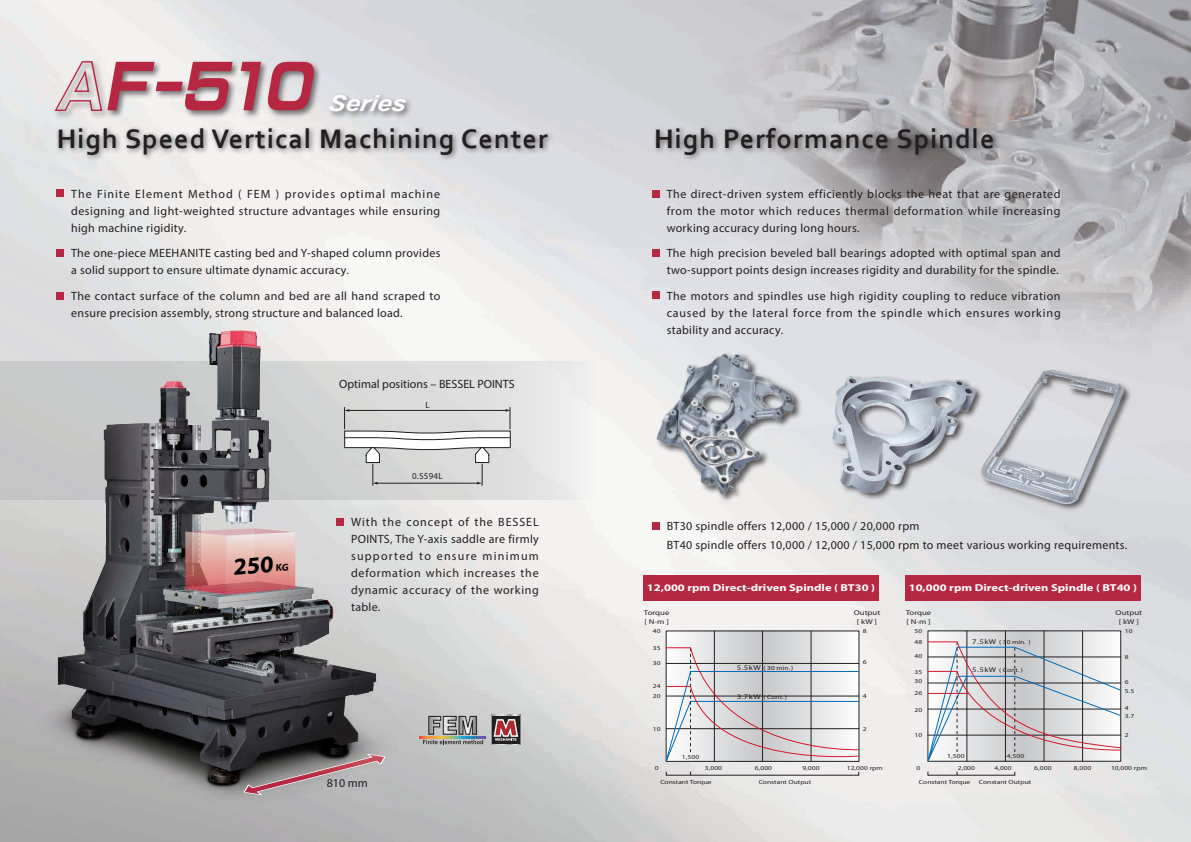
<style>
.page{position:relative;width:1191px;height:842px;background:#fff}
.page>*{position:absolute;margin:0;border:0;box-sizing:border-box;transform-origin:0 0}
.t1{font:italic 59.3px "AR Gothic 2 Ultra Distended";color:#b62841;scale:.9 1}
.t2{font:700 28px "Corbel";letter-spacing:.04em;color:#231f20}
.t3{font:italic 700 22px "Arial";color:#fff;scale:1.18 1}
.t4{font:12px/17px "Myriad Pro";letter-spacing:.025em;color:#231f20;text-align:justify}
.t5{font:12px "Myriad Pro";color:#231f20}
.t6{font:700 10px "Myriad";color:#fff;scale:1.25 1}
.t7{font:9px "Myriad Pro";letter-spacing:.025em;color:#231f20}
.t8{font:7px/8.4px "Myriad";color:#231f20;scale:1.25 1}
.t9{font:7px "Myriad Pro";letter-spacing:.05em;color:#231f20;scale:1.25 1}
.t10{font:6px/11px "Myriad Pro";letter-spacing:.01em;color:#231f20;scale:1.25 1}
.t11{font:6px "Myriad";color:#231f20;scale:1.25 1}
.s1{font-family:"Myriad Pro"}
.s2{font-size:7px}
.s3{font-size:6px}
.s4{font-family:"Myriad";font-size:6px}
</style>
<div class="page">
<img style="left:0;top:0;width:1191px;height:842px">
<svg style="left:0;top:361px;width:595px;height:138px;fill:#e3e3e2"></svg>
<div style="left:327px;top:92px;width:87px;height:27px;background:#231f20;opacity:.6"></div>
<div style="left:53px;top:59px;width:269px;height:60px;background:#231f20;opacity:.6"></div>
<svg style="left:53px;top:60px;width:59px;height:52px"></svg>
<svg style="left:491px;top:715px;width:29px;height:29px"></svg>
<div style="left:492px;top:716px;width:27px;height:27px;background:#231f20"></div>
<svg style="left:493px;top:719px;width:25px;height:22px"></svg>
<svg style="left:423px;top:714px;width:60px;height:30px"></svg>
<svg style="left:412px;top:407px;width:99px;height:79px"></svg>
<div style="left:643px;top:575px;width:236px;height:25px;background:#b62841"></div>
<svg style="left:668px;top:633px;width:189px;height:14px"></svg>
<hr style="left:811px;top:631px;width:1px;height:130px;background:#231f20">
<hr style="left:762px;top:631px;width:1px;height:130px;background:#231f20">
<hr style="left:714px;top:631px;width:1px;height:130px;background:#231f20">
<svg style="left:665px;top:647px;width:195px;height:128px"></svg>
<div style="left:905px;top:575px;width:235px;height:25px;background:#b62841"></div>
<svg style="left:929px;top:633px;width:189px;height:8px"></svg>
<hr style="left:1082px;top:631px;width:1px;height:130px;background:#231f20">
<hr style="left:1043px;top:631px;width:1px;height:130px;background:#231f20">
<hr style="left:1005px;top:631px;width:1px;height:130px;background:#231f20">
<hr style="left:966px;top:631px;width:1px;height:130px;background:#231f20">
<svg style="left:927px;top:641px;width:195px;height:121px"></svg>
<hr style="left:928px;top:693px;width:40px;height:1px;background:#d71729">
<div style="left:55px;top:124px;width:500px;height:38px;background:#231f20;opacity:.6"></div>
<div style="left:653px;top:124px;width:347px;height:38px;background:#231f20;opacity:.6"></div>
<div style="left:57px;top:190px;width:7px;height:7px;background:#b62841"></div>
<div style="left:652px;top:190px;width:7px;height:7px;background:#b62841"></div>
<div style="left:57px;top:292px;width:7px;height:7px;background:#b62841"></div>
<div style="left:652px;top:292px;width:7px;height:7px;background:#b62841"></div>
<div style="left:652px;top:522px;width:7px;height:7px;background:#b62841"></div>
<div style="left:57px;top:249px;width:7px;height:8px;background:#b62841"></div>
<div style="left:652px;top:249px;width:7px;height:8px;background:#b62841"></div>
<div style="left:655px;top:352px;width:147px;height:152px;background:#231f20;opacity:.75"></div>
<img style="left:652px;top:350px;width:146px;height:149px">
<div style="left:831px;top:375px;width:152px;height:126px;background:#231f20;opacity:.75"></div>
<img style="left:833px;top:376px;width:128px;height:117px">
<img style="left:961px;top:346px;width:181px;height:181px">
<img style="left:22px;top:302px;width:390px;height:529px">
<svg style="left:235px;top:750px;width:158px;height:48px"></svg>
<svg style="left:185px;top:528px;width:110px;height:66px"></svg>
<h1 class="t1" style="left:102px;top:59px;width:245px">F-510</h1>
<h3 class="t3" style="left:327px;top:89px;width:72px">Series</h3>
<h2 class="t2" style="left:57px;top:121px;width:492px">High Speed Vertical Machining Center</h2>
<h2 class="t2" style="left:654px;top:121px;width:342px">High Performance Spindle</h2>
<p class="t4" style="left:71px;top:185px;width:371px">The Finite Element Method ( FEM ) provides optimal machine designing and light-weighted structure advantages while ensuring high machine rigidity.</p>
<p class="t4" style="left:71px;top:244px;width:371px">The one-piece MEEHANITE casting bed and Y-shaped column provides a solid support to ensure ultimate dynamic accuracy.</p>
<p class="t4" style="left:71px;top:287px;width:371px">The contact surface of the column and bed are all hand scraped to ensure precision assembly, strong structure and balanced load.</p>
<p class="t5" style="left:339px;top:377px;width:177px">Optimal positions – BESSEL POINTS</p>
<p class="t7" style="left:425px;top:399px;width:6px">L</p>
<p class="t7" style="left:412px;top:470px;width:32px">0.5594L</p>
<p class="t4" style="left:351px;top:513px;width:189px">With the concept of the BESSEL POINTS, The Y-axis saddle are firmly supported to ensure minimum deformation which increases the dynamic accuracy of the working table.</p>
<p class="t4" style="left:327px;top:774px;width:43px">810 mm</p>
<p class="t4" style="left:666px;top:185px;width:395px">The direct-driven system efficiently blocks the heat that are generated from the motor which reduces thermal deformation while increasing working accuracy during long hours.</p>
<p class="t4" style="left:666px;top:244px;width:395px">The high precision beveled ball bearings adopted with optimal span and two-support points design increases rigidity and durability for the spindle.</p>
<p class="t4" style="left:666px;top:287px;width:395px">The motors and spindles use high rigidity coupling to reduce vibration caused by the lateral force from the spindle which ensures working stability and accuracy.</p>
<p class="t4" style="left:666px;top:516px;width:462px;line-height:18.9px">BT30 spindle offers 12,000 / 15,000 / 20,000 rpm<br>BT40 spindle offers 10,000 / 12,000 / 15,000 rpm to meet various working requirements.</p>
<p class="t6" style="left:647px;top:582px;width:184px">12,000 rpm Direct-driven Spindle ( BT30 )</p>
<p class="t6" style="left:908px;top:582px;width:184px"><span class="s1">10,000 rpm</span> Direct-driven Spindle ( BT40 )</p>
<p class="t8" style="left:644px;top:609px;width:22px">Torque [ N-m ]</p>
<p class="t8" style="left:853px;top:609px;width:23px;text-align:center">Output [ kW ]</p>
<p class="t10" style="left:653px;top:625px;width:8px">40</p>
<p class="t10" style="left:863px;top:625px;width:5px">8</p>
<p class="t10" style="left:863px;top:657px;width:5px">6</p>
<p class="t10" style="left:653px;top:642px;width:8px">35</p>
<p class="t10" style="left:653px;top:680px;width:8px">24</p>
<p class="t10" style="left:653px;top:657px;width:8px">30</p>
<p class="t11" style="left:736px;top:664px;width:47px"><span class="s2">5.5kW</span> ( 30 min. )</p>
<p class="t10" style="left:653px;top:690px;width:8px">20</p>
<p class="t10" style="left:653px;top:723px;width:8px">10</p>
<p class="t11" style="left:736px;top:694px;width:42px"><span class="s2">3.7kW</span> ( Cont. )</p>
<p class="t10" style="left:863px;top:690px;width:5px">4</p>
<p class="t10" style="left:863px;top:723px;width:5px">2</p>
<p class="t8" style="left:905px;top:609px;width:22px">Torque [ N-m ]</p>
<p class="t8" style="left:1115px;top:609px;width:23px;text-align:center">Output [ kW ]</p>
<p class="t10" style="left:914px;top:625px;width:8px">50<br>48</p>
<p class="t10" style="left:1125px;top:625px;width:8px">10</p>
<p class="t10" style="left:1125px;top:651px;width:5px">8</p>
<p class="t10" style="left:1125px;top:677px;width:5px">6</p>
<p class="t9" style="left:972px;top:637px;width:48px">7.5kW <span class="s3">( 30</span> <span class="s4">min.</span> <span class="s3">)</span></p>
<p class="t10" style="left:914px;top:650px;width:8px">40</p>
<p class="t10" style="left:914px;top:676px;width:8px">30</p>
<p class="t9" style="left:972px;top:666px;width:42px">5.5kW <span class="s3">(</span> <span class="s4">Cont.</span> <span class="s3">)</span></p>
<p class="t10" style="left:914px;top:666px;width:8px">35</p>
<p class="t10" style="left:914px;top:705px;width:8px">20</p>
<p class="t10" style="left:914px;top:729px;width:8px">10</p>
<p class="t10" style="left:1125px;top:685px;width:9px">5.5</p>
<p class="t10" style="left:914px;top:687px;width:8px">26</p>
<p class="t10" style="left:1125px;top:702px;width:5px">4</p>
<p class="t10" style="left:1125px;top:729px;width:5px">2</p>
<p class="t10" style="left:1125px;top:710px;width:9px">3.7</p>
<p class="t10" style="left:682px;top:751px;width:15px">1,500</p>
<p class="t11" style="left:660px;top:779px;width:43px">Constant Torque</p>
<p class="t11" style="left:758px;top:779px;width:43px">Constant Output</p>
<p class="t10" style="left:655px;top:762px;width:5px">0</p>
<p class="t10" style="left:705px;top:762px;width:15px">3,000</p>
<p class="t10" style="left:755px;top:762px;width:15px">6,000</p>
<p class="t10" style="left:802px;top:762px;width:15px">9,000</p>
<p class="t10" style="left:846px;top:762px;width:30px">12,000 rpm</p>
<p class="t10" style="left:947px;top:751px;width:15px">1,500</p>
<p class="t10" style="left:1007px;top:751px;width:15px">4,500</p>
<p class="t10" style="left:916px;top:762px;width:5px">0</p>
<p class="t10" style="left:957px;top:762px;width:15px">2,000</p>
<p class="t10" style="left:994px;top:762px;width:15px">4,000</p>
<p class="t10" style="left:1034px;top:762px;width:15px">6,000</p>
<p class="t10" style="left:1074px;top:762px;width:15px">8,000</p>
<p class="t10" style="left:1111px;top:762px;width:30px">10,000 rpm</p>
<p class="t11" style="left:919px;top:779px;width:43px">Constant Torque</p>
<p class="t11" style="left:978px;top:779px;width:43px">Constant Output</p>
</div>
